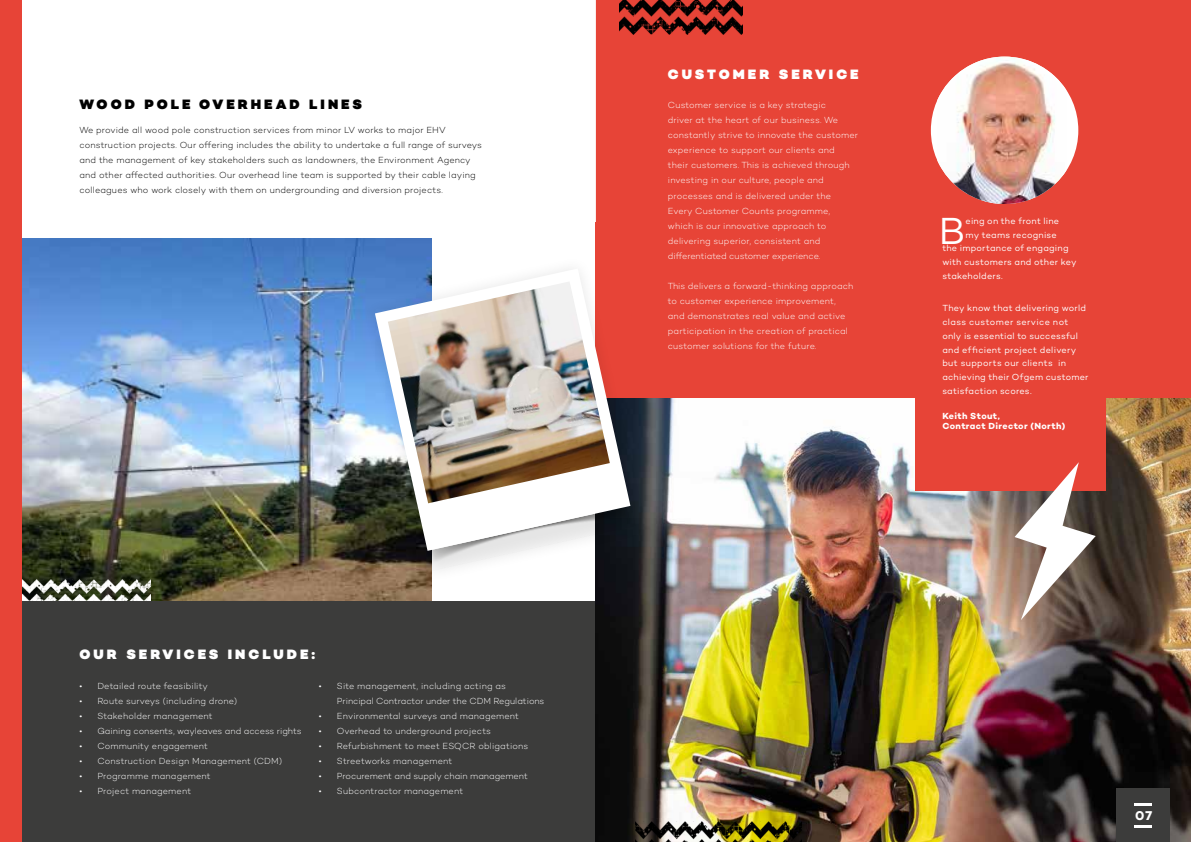
<style>
.page{position:relative;width:1191px;height:842px;background:#fff}
.page>*{position:absolute;margin:0;border:0;box-sizing:border-box;transform-origin:0 0}
.t1{font:38.4px "Campton";color:#fff}
.t2{font:900 13.9px "Campton";letter-spacing:.22em;color:#fff}
.t3{font:900 13.9px "Campton";letter-spacing:.22em;color:#000}
.t4{font:700 13px "Campton";color:#fff}
.t5{font:300 9px/15px "Campton";letter-spacing:.01em;color:#fff}
.t6{font:300 9px/15px "Campton";letter-spacing:.02em;color:#000}
.t7{font:9px/13.8px "Campton";letter-spacing:.025em;color:#fff}
.t8{font:700 9px/10px "Campton";letter-spacing:.04em;color:#fff}
</style>
<div class="page">
<img style="left:21px;top:238px;width:411px;height:363px">
<img style="left:21px;top:579px;width:130px;height:22px">
<div style="left:595px;top:0;width:596px;height:398px;background:#e74437"></div>
<div style="left:0;top:601px;width:595px;height:241px;background:#3c3c3b"></div>
<div style="left:0;top:0;width:21px;height:842px;background:#e74437"></div>
<img style="left:619px;top:0;width:123px;height:35px">
<img style="left:595px;top:398px;width:596px;height:444px">
<div style="left:915px;top:391px;width:190px;height:99px;background:#e74437"></div>
<div style="left:1116px;top:789px;width:54px;height:53px;background:#3c3c3b"></div>
<svg style="left:1134px;top:803px;width:18px;height:2px"></svg>
<svg style="left:1134px;top:825px;width:18px;height:2px"></svg>
<svg style="left:1014px;top:462px;width:81px;height:158px"></svg>
<div style="left:931px;top:57px;width:147px;height:147px;background:#fff;border-radius:50%"></div>
<img style="left:937px;top:57px;width:129px;height:147px">
<img style="left:635px;top:822px;width:166px;height:20px">
<div style="left:362px;top:256px;width:286px;height:327px;background:#000;opacity:.1"></div>
<img style="left:427px;top:506px;width:208px;height:65px">
<svg style="left:375px;top:268px;width:255px;height:283px"></svg>
<img style="left:388px;top:281px;width:222px;height:222px">
<h2 class="t3" style="left:79px;top:95px;width:284px">WOOD POLE OVERHEAD LINES</h2>
<p class="t6" style="left:79px;top:123px;width:404px">We provide all wood pole construction services from minor LV works to major EHV construction projects. Our offering includes the ability to undertake a full range of surveys and the management of key stakeholders such as landowners, the Environment Agency and other affected authorities. Our overhead line team is supported by their cable laying colleagues who work closely with them on undergrounding and diversion projects.</p>
<h2 class="t2" style="left:79px;top:646px;width:237px">OUR SERVICES INCLUDE:</h2>
<p class="t5" style="left:79px;top:678px;width:130px">• Detailed route feasibility</p>
<p class="t5" style="left:79px;top:693px;width:159px">• Route surveys (including drone)</p>
<p class="t5" style="left:79px;top:708px;width:135px">• Stakeholder management</p>
<p class="t5" style="left:79px;top:723px;width:224px">• Gaining consents, wayleaves and access rights</p>
<p class="t5" style="left:79px;top:738px;width:130px">• Community engagement</p>
<p class="t5" style="left:79px;top:753px;width:204px">• Construction Design Management (CDM)</p>
<p class="t5" style="left:79px;top:768px;width:133px">• Programme management</p>
<p class="t5" style="left:79px;top:783px;width:113px">• Project management</p>
<p class="t5" style="left:337px;top:678px;width:209px;text-indent:-18px">• Site management, including acting as<br>Principal Contractor under the CDM Regulations</p>
<p class="t5" style="left:319px;top:708px;width:201px">• Environmental surveys and management</p>
<p class="t5" style="left:319px;top:723px;width:174px">• Overhead to underground projects</p>
<p class="t5" style="left:319px;top:738px;width:211px">• Refurbishment to meet ESQCR obligations</p>
<p class="t5" style="left:319px;top:753px;width:135px">• Streetworks management</p>
<p class="t5" style="left:319px;top:768px;width:210px">• Procurement and supply chain management</p>
<p class="t5" style="left:319px;top:783px;width:146px">• Subcontractor management</p>
<h2 class="t2" style="left:668px;top:65px;width:192px">CUSTOMER SERVICE</h2>
<p class="t5" style="left:668px;top:98px;width:191px">Customer service is a key strategic<br>driver at the heart of our business. We constantly strive to innovate the customer experience to support our clients and<br>their customers. This is achieved through investing in our culture, people and processes and is delivered under the Every Customer Counts programme,<br>which is our innovative approach to delivering superior, consistent and differentiated customer experience.</p>
<p class="t5" style="left:668px;top:278px;width:187px">This delivers a forward-thinking approach to customer experience improvement, and demonstrates real value and active participation in the creation of practical customer solutions for the future.</p>
<h1 class="t1" style="left:938px;top:207px;width:28px">B</h1>
<p class="t7" style="left:965px;top:214px;width:95px">eing on the front line</p>
<p class="t7" style="left:965px;top:227px;width:93px">my teams recognise</p>
<p class="t7" style="left:942px;top:241px;width:128px">the importance of engaging</p>
<p class="t7" style="left:942px;top:255px;width:136px">with customers and other key</p>
<p class="t7" style="left:942px;top:269px;width:62px">stakeholders.</p>
<p class="t7" style="left:942px;top:301px;width:148px">They know that delivering world class customer service not only is essential to successful and efficient project delivery but supports our clients in achieving their Ofgem customer satisfaction scores.</p>
<p class="t8" style="left:942px;top:410px;width:124px">Keith Stout,<br>Contract Director (North)</p>
<h3 class="t4" style="left:1135px;top:807px;width:19px">07</h3>
</div>
